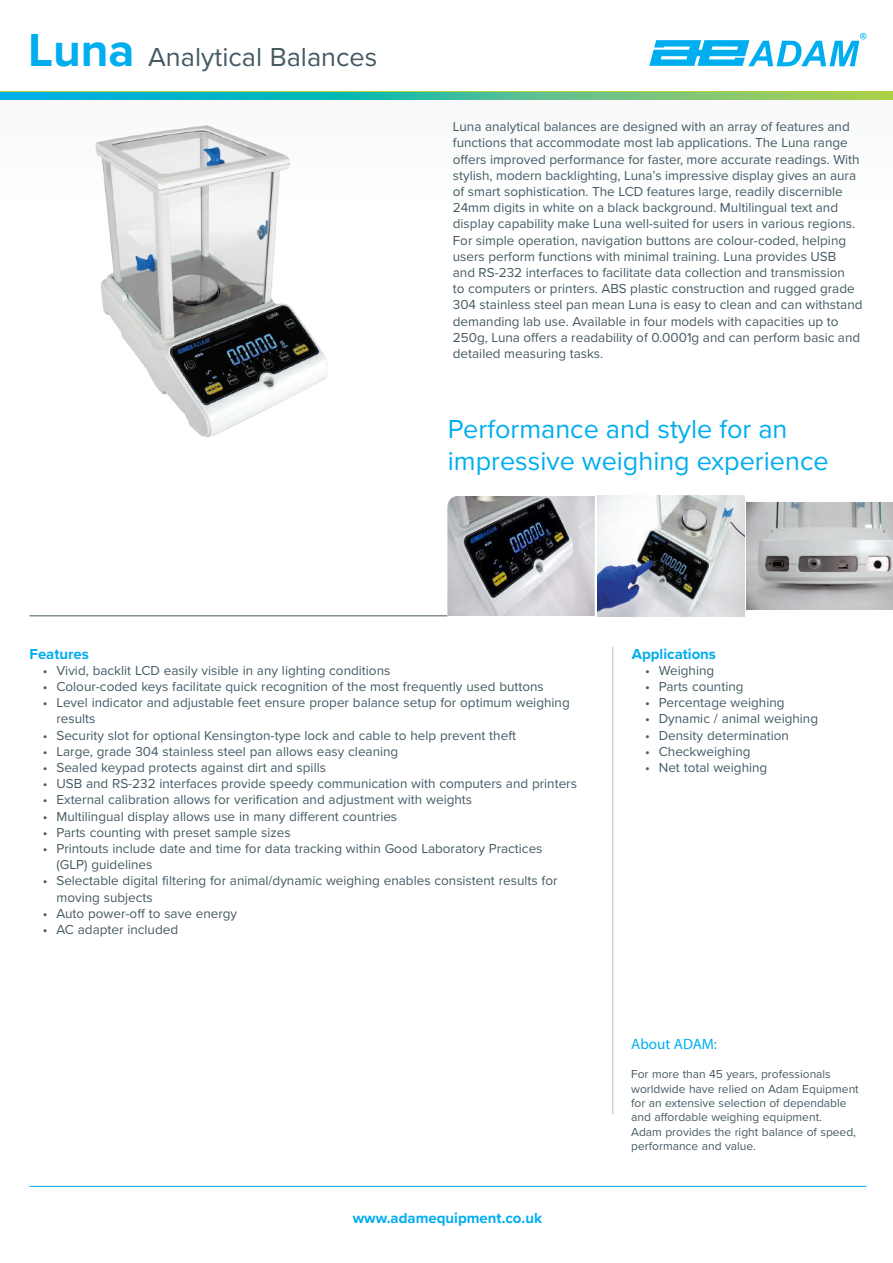
<style>
.page{position:relative;width:893px;height:1263px;background:#fff}
.page>*{position:absolute;margin:0;border:0;box-sizing:border-box;transform-origin:0 0}
.t1{font:27px/32.4px "Proxima Nova";color:#00aeef}
.t2{font:27px "Proxima Nova";color:#465a64}
.t3{font:700 15px "Proxima Nova";color:#00aeef}
.t4{font:15px "Myriad Pro";color:#00aeef}
.t5{font:13.5px/16.2px "Proxima Nova";color:#465a64}
.t6{font:12px/14.4px "Proxima Nova";color:#465a64}
.s1{font-weight:700;font-size:48px;color:#00aeef}
</style>
<div class="page">
<div style="left:0;top:98px;width:893px;height:114px;background:#fbfbfb"></div>
<svg style="left:649px;top:33px;width:217px;height:33px"></svg>
<img style="left:95px;top:125px;width:233px;height:313px">
<svg style="left:0;top:92px;width:893px;height:1px"></svg>
<hr style="left:29px;top:1186px;width:837px;height:1px;background:#00aeef">
<hr style="left:29px;top:616px;width:418px;height:1px;background:#465a64">
<hr style="left:612px;top:647px;width:1px;height:467px;background:#b2bfc6">
<img style="left:447px;top:496px;width:148px;height:120px">
<img style="left:597px;top:496px;width:147px;height:120px">
<img style="left:747px;top:503px;width:146px;height:106px">
<svg style="left:0;top:93px;width:893px;height:6px;background:#40bd9e"></svg>
<h1 class="t2" style="left:28px;top:37px;width:350px"><span class="s1">Luna</span> Analytical Balances</h1>
<p class="t5" style="left:453px;top:118px;width:411px">Luna analytical balances are designed with an array of features and functions that accommodate most lab applications. The Luna range offers improved performance for faster, more accurate readings. With stylish, modern backlighting, Luna’s impressive display gives an aura of smart sophistication. The LCD features large, readily discernible 24mm digits in white on a black background. Multilingual text and display capability make Luna well-suited for users in various regions.<br>For simple operation, navigation buttons are colour-coded, helping users perform functions with minimal training. Luna provides USB<br>and RS-232 interfaces to facilitate data collection and transmission<br>to computers or printers. ABS plastic construction and rugged grade 304 stainless steel pan mean Luna is easy to clean and can withstand demanding lab use. Available in four models with capacities up to 250g, Luna offers a readability of 0.0001g and can perform basic and detailed measuring tasks.</p>
<h1 class="t1" style="left:448px;top:411px;width:382px">Performance and style for an impressive weighing experience</h1>
<p class="t3" style="left:29px;top:642px;width:61px">Features</p>
<p class="t5" style="left:43px;top:662px;width:349px">• Vivid, backlit LCD easily visible in any lighting conditions</p>
<p class="t5" style="left:43px;top:678px;width:502px">• Colour-coded keys facilitate quick recognition of the most frequently used buttons</p>
<p class="t5" style="left:56px;top:694px;width:515px;text-indent:-14px">• Level indicator and adjustable feet ensure proper balance setup for optimum weighing results</p>
<p class="t5" style="left:43px;top:726px;width:475px">• Security slot for optional Kensington-type lock and cable to help prevent theft</p>
<p class="t5" style="left:43px;top:743px;width:357px">• Large, grade 304 stainless steel pan allows easy cleaning</p>
<p class="t5" style="left:43px;top:759px;width:285px">• Sealed keypad protects against dirt and spills</p>
<p class="t5" style="left:43px;top:775px;width:536px">• USB and RS-232 interfaces provide speedy communication with computers and printers</p>
<p class="t5" style="left:43px;top:791px;width:431px">• External calibration allows for verification and adjustment with weights</p>
<p class="t5" style="left:43px;top:807px;width:356px">• Multilingual display allows use in many different countries</p>
<p class="t5" style="left:43px;top:824px;width:249px">• Parts counting with preset sample sizes</p>
<p class="t5" style="left:56px;top:840px;width:488px;text-indent:-14px">• Printouts include date and time for data tracking within Good Laboratory Practices (GLP) guidelines</p>
<p class="t5" style="left:56px;top:872px;width:503px;text-indent:-14px">• Selectable digital filtering for animal/dynamic weighing enables consistent results for moving subjects</p>
<p class="t5" style="left:43px;top:905px;width:196px">• Auto power-off to save energy</p>
<p class="t5" style="left:43px;top:921px;width:137px">• AC adapter included</p>
<p class="t3" style="left:353px;top:1207px;width:191px">www.adamequipment.co.uk</p>
<p class="t3" style="left:632px;top:642px;width:86px">Applications</p>
<p class="t5" style="left:645px;top:662px;width:70px">• Weighing</p>
<p class="t5" style="left:645px;top:678px;width:100px">• Parts counting</p>
<p class="t5" style="left:645px;top:694px;width:141px">• Percentage weighing</p>
<p class="t5" style="left:645px;top:710px;width:174px">• Dynamic / animal weighing</p>
<p class="t5" style="left:645px;top:726px;width:145px">• Density determination</p>
<p class="t5" style="left:645px;top:743px;width:107px">• Checkweighing</p>
<p class="t5" style="left:645px;top:759px;width:124px">• Net total weighing</p>
<p class="t4" style="left:631px;top:1035px;width:87px">About ADAM:</p>
<p class="t6" style="left:631px;top:1066px;width:229px">For more than 45 years, professionals worldwide have relied on Adam Equipment for an extensive selection of dependable and affordable weighing equipment.<br>Adam provides the right balance of speed, performance and value.</p>
</div>
